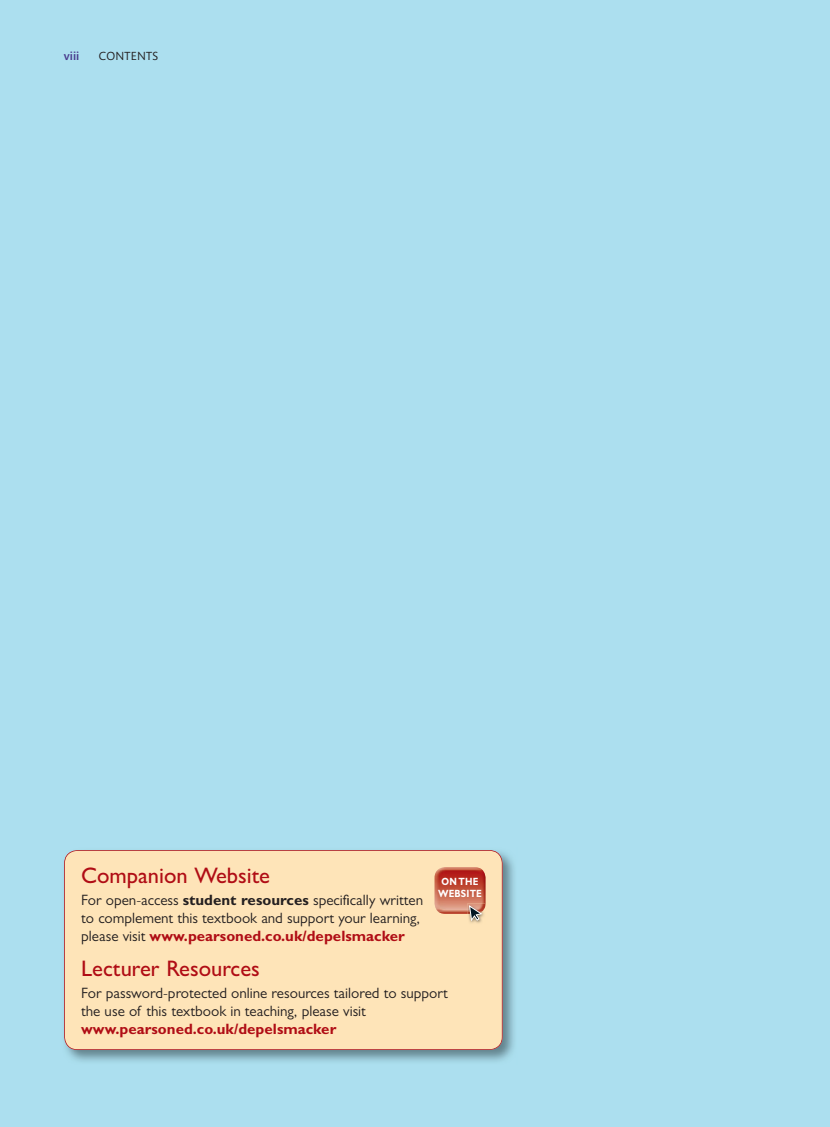
<style>
.page{position:relative;width:830px;height:1127px;background:#fff}
.page>*{position:absolute;margin:0;border:0;box-sizing:border-box;transform-origin:0 0}
.t1{font:500 22.5px "Gill Sans MT Pro";color:#b00d15}
.t2{font:15px/18px "Gill Sans MT Pro";color:#231f20}
.t3{font:12px "Mundo Sans Pro";letter-spacing:.02em;color:#231f20}
.t4{font:500 12px "Mundo Sans Pro";color:#493b8d}
.t5{font:700 10.5px/12px "Gill Sans MT Pro";letter-spacing:.02em;color:#fff;text-align:center;scale:.85 1}
.s1{font-weight:700}
.s2{font-weight:700;color:#b00d15}
</style>
<div class="page">
<div style="left:0;top:0;width:829px;height:1127px;background:#acdfef"></div>
<img style="left:66px;top:852px;width:448px;height:210px">
<div style="left:64px;top:850px;width:438px;height:200px;background:#fee4b8"></div>
<img style="left:438px;top:867px;width:43px;height:2px">
<img style="left:437px;top:911px;width:30px;height:3px">
<img style="left:434px;top:869px;width:51px;height:42px">
<img style="left:467px;top:911px;width:18px;height:13px">
<img style="left:467px;top:903px;width:18px;height:8px">
<svg style="left:468px;top:905px;width:15px;height:17px"></svg>
<p class="t4" style="left:64px;top:48px;width:17px">viii</p>
<p class="t3" style="left:99px;top:49px;width:61px">CONTENTS</p>
<p class="t1" style="left:81px;top:861px;width:190px">Companion Website</p>
<p class="t2" style="left:81px;top:890px;width:343px">For open-access <span class="s1">student resources</span> specifically written to complement this textbook and support your learning, please visit <span class="s2">www.pearsoned.co.uk/depelsmacker</span></p>
<p class="t1" style="left:81px;top:955px;width:180px">Lecturer Resources</p>
<p class="t2" style="left:81px;top:984px;width:368px">For password-protected online resources tailored to support the use of this textbook in teaching, please visit <span class="s2">www.pearsoned.co.uk/depelsmacker</span></p>
<p class="t5" style="left:438px;top:875px;width:53px">ON THE<br>WEBSITE</p>
</div>
